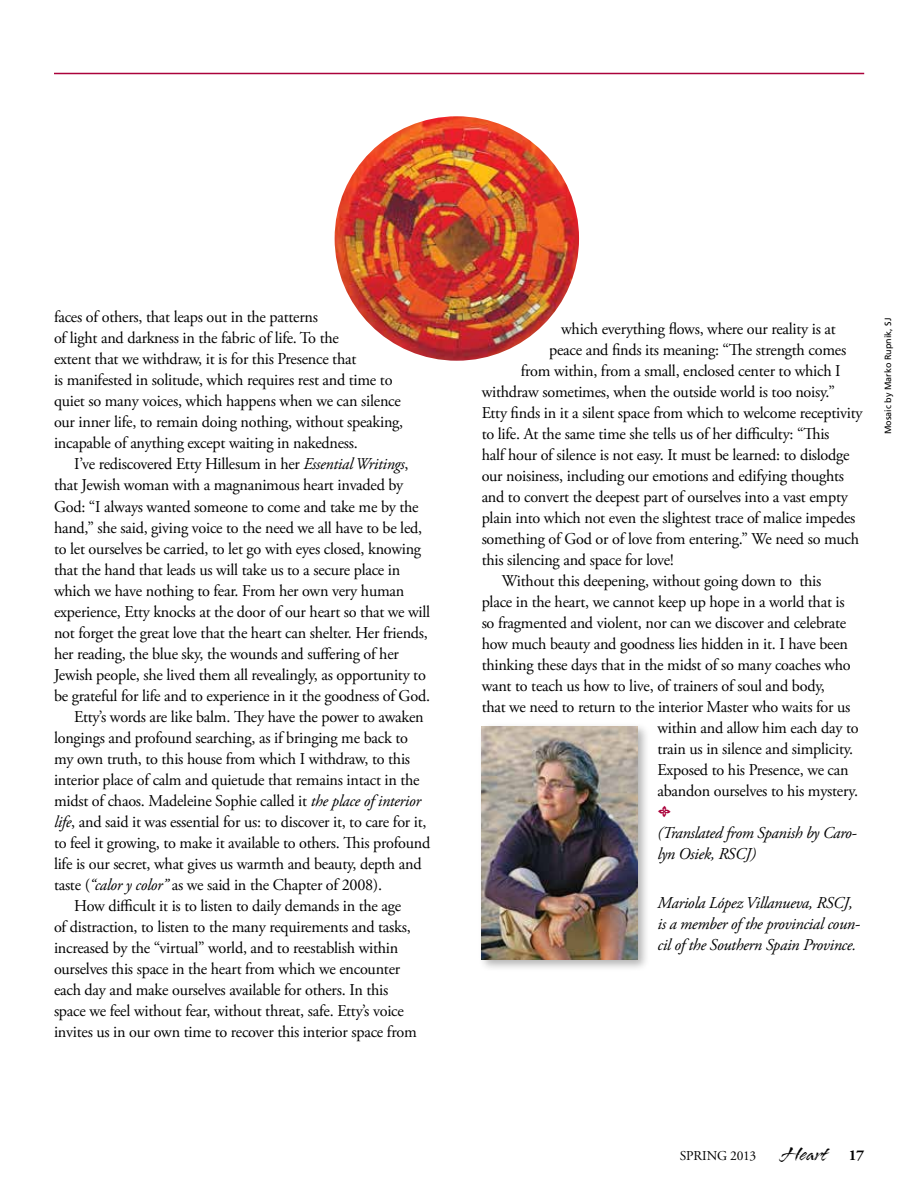
<style>
.page{position:relative;width:918px;height:1188px;background:#fff}
.page>*{position:absolute;margin:0;border:0;box-sizing:border-box;transform-origin:0 0}
.t1{font:16.5px "Adobe Garamond Pro";letter-spacing:-.015em;color:#000}
.t2{font:italic 16.5px/21px "Adobe Garamond Pro";letter-spacing:-.02em;color:#000}
.t3{font:16.5px "Type Embellishments Three Plain";color:#ab023b}
.t4{font:13.5px "Adobe Garamond Pro";letter-spacing:-.005em;color:#000}
.t5{font:9px "Frutiger";color:#000}
.s1{font-style:italic}
.s2{font-family:"Arid ITC";font-size:22.5px}
.s3{font-weight:700;font-size:15px}
</style>
<div class="page">
<hr style="left:54px;top:73px;width:810px;height:1px;background:#ab023b">
<div style="left:478px;top:723px;width:172px;height:249px;background:#000;opacity:.3"></div>
<img style="left:482px;top:726px;width:155px;height:233px">
<img style="left:335px;top:116px;width:244px;height:245px;border-radius:122px">
<p class="t1" style="left:54px;top:307px;width:265px">faces of others, that leaps out in the patterns</p>
<p class="t1" style="left:54px;top:328px;width:286px">of light and darkness in the fabric of life. To the</p>
<p class="t1" style="left:54px;top:349px;width:304px">extent that we withdraw, it is for this Presence that</p>
<p class="t1" style="left:54px;top:370px;width:340px">is manifested in solitude, which requires rest and time to</p>
<p class="t1" style="left:54px;top:391px;width:348px">quiet so many voices, which happens when we can silence</p>
<p class="t1" style="left:54px;top:412px;width:351px">our inner life, to remain doing nothing, without speaking,</p>
<p class="t1" style="left:54px;top:433px;width:305px">incapable of anything except waiting in nakedness.</p>
<p class="t1" style="left:54px;top:454px;width:356px">I ’ve rediscovered Etty Hillesum in her <span class="s1">Essential Writings</span>,</p>
<p class="t1" style="left:54px;top:475px;width:351px">that Jewish woman with a magnanimous heart invaded by</p>
<p class="t1" style="left:54px;top:496px;width:366px">God: “I always wanted someone to come and take me by the</p>
<p class="t1" style="left:54px;top:517px;width:370px">hand,” she said, giving voice to the need we all have to be led,</p>
<p class="t1" style="left:54px;top:538px;width:369px">to let ourselves be carried, to let go with eyes closed, knowing</p>
<p class="t1" style="left:54px;top:559px;width:348px">that the hand that leads us will take us to a secure place in</p>
<p class="t1" style="left:54px;top:580px;width:352px">which we have nothing to fear. From her own very human</p>
<p class="t1" style="left:54px;top:601px;width:378px">experience, Etty knocks at the door of our heart so that we will</p>
<p class="t1" style="left:54px;top:622px;width:375px">not forget the great love that the heart can shelter. Her friends,</p>
<p class="t1" style="left:54px;top:643px;width:346px">her reading, the blue sky, the wounds and suffering of her</p>
<p class="t1" style="left:54px;top:664px;width:373px">Jewish people, she lived them all revealingly, as opportunity to</p>
<p class="t1" style="left:54px;top:685px;width:378px">be grateful for life and to experience in it the goodness of God.</p>
<p class="t1" style="left:74px;top:706px;width:351px">Etty’s words are like balm. They have the power to awaken</p>
<p class="t1" style="left:54px;top:727px;width:356px">longings and profound searching, as if bringing me back to</p>
<p class="t1" style="left:54px;top:748px;width:358px">my own truth, to this house from which I withdraw, to this</p>
<p class="t1" style="left:54px;top:769px;width:367px">interior place of calm and quietude that remains intact in the</p>
<p class="t1" style="left:54px;top:790px;width:368px">midst of chaos. Madeleine Sophie called it <span class="s1">the place of interior</span></p>
<p class="t1" style="left:54px;top:811px;width:374px"><span class="s1">life</span>, and said it was essential for us: to discover it, to care for it,</p>
<p class="t1" style="left:54px;top:832px;width:378px">to feel it growing, to make it available to others. This profound</p>
<p class="t1" style="left:54px;top:853px;width:369px">life is our secret, what gives us warmth and beauty, depth and</p>
<p class="t1" style="left:54px;top:874px;width:330px">taste (<span class="s1">“calor y color”</span> as we said in the Chapter of 2008).</p>
<p class="t1" style="left:74px;top:895px;width:329px">How difficult it is to listen to daily demands in the age</p>
<p class="t1" style="left:54px;top:916px;width:358px">of distraction, to listen to the many requirements and tasks,</p>
<p class="t1" style="left:54px;top:937px;width:346px">increased by the “virtual” world, and to reestablish within</p>
<p class="t1" style="left:54px;top:958px;width:348px">ourselves this space in the heart from which we encounter</p>
<p class="t1" style="left:54px;top:979px;width:336px">each day and make ourselves available for others. In this</p>
<p class="t1" style="left:54px;top:1000px;width:351px">space we feel without fear, without threat, safe. Etty’s voice</p>
<p class="t1" style="left:54px;top:1021px;width:364px">invites us in our own time to recover this interior space from</p>
<p class="t1" style="left:561px;top:319px;width:276px">which everything flows, where our reality is at</p>
<p class="t1" style="left:549px;top:340px;width:299px">peace and finds its meaning: “The strength comes</p>
<p class="t1" style="left:521px;top:361px;width:320px">from within, from a small, enclosed center to which I</p>
<p class="t1" style="left:482px;top:382px;width:355px">withdraw sometimes, when the outside world is too noisy.”</p>
<p class="t1" style="left:482px;top:403px;width:382px">Etty finds in it a silent space from which to welcome receptivity</p>
<p class="t1" style="left:482px;top:424px;width:349px">to life. At the same time she tells us of her difficulty: “This</p>
<p class="t1" style="left:482px;top:445px;width:369px">half hour of silence is not easy. It must be learned: to dislodge</p>
<p class="t1" style="left:482px;top:466px;width:364px">our noisiness, including our emotions and edifying thoughts</p>
<p class="t1" style="left:482px;top:487px;width:368px">and to convert the deepest part of ourselves into a vast empty</p>
<p class="t1" style="left:482px;top:508px;width:375px">plain into which not even the slightest trace of malice impedes</p>
<p class="t1" style="left:482px;top:529px;width:379px">something of God or of love from entering.” We need so much</p>
<p class="t1" style="left:482px;top:550px;width:193px">this silencing and space for love!</p>
<p class="t1" style="left:502px;top:571px;width:321px">Without this deepening, without going down to this</p>
<p class="t1" style="left:482px;top:592px;width:365px">place in the heart, we cannot keep up hope in a world that is</p>
<p class="t1" style="left:482px;top:613px;width:366px">so fragmented and violent, nor can we discover and celebrate</p>
<p class="t1" style="left:482px;top:634px;width:368px">how much beauty and goodness lies hidden in it. I have been</p>
<p class="t1" style="left:482px;top:655px;width:371px">thinking these days that in the midst of so many coaches who</p>
<p class="t1" style="left:482px;top:676px;width:345px">want to teach us how to live, of trainers of soul and body,</p>
<p class="t1" style="left:482px;top:697px;width:370px">that we need to return to the interior Master who waits for us</p>
<p class="t1" style="left:657px;top:718px;width:203px">within and allow him each day to</p>
<p class="t1" style="left:657px;top:739px;width:197px">train us in silence and simplicity.</p>
<p class="t1" style="left:657px;top:760px;width:193px">Exposed to his Presence, we can</p>
<p class="t1" style="left:657px;top:781px;width:202px">abandon ourselves to his mystery.</p>
<p class="t3" style="left:657px;top:801px;width:15px">N</p>
<p class="t2" style="left:657px;top:823px;width:201px">(Translated from Spanish by Caro&shy;lyn Osiek, RSCJ)</p>
<p class="t2" style="left:657px;top:893px;width:204px">Mariola López Villanueva, RSCJ, is a member of the provincial coun&shy;cil of the Southern Spain Province.</p>
<p class="t5" style="left:883px;top:434px;width:118px;rotate:-90deg">Mosaic by Marko Rupnik, SJ</p>
<p class="t4" style="left:680px;top:1148px;width:186px">spring 2013 <span class="s2">Heart</span> <span class="s3">17</span></p>
</div>
